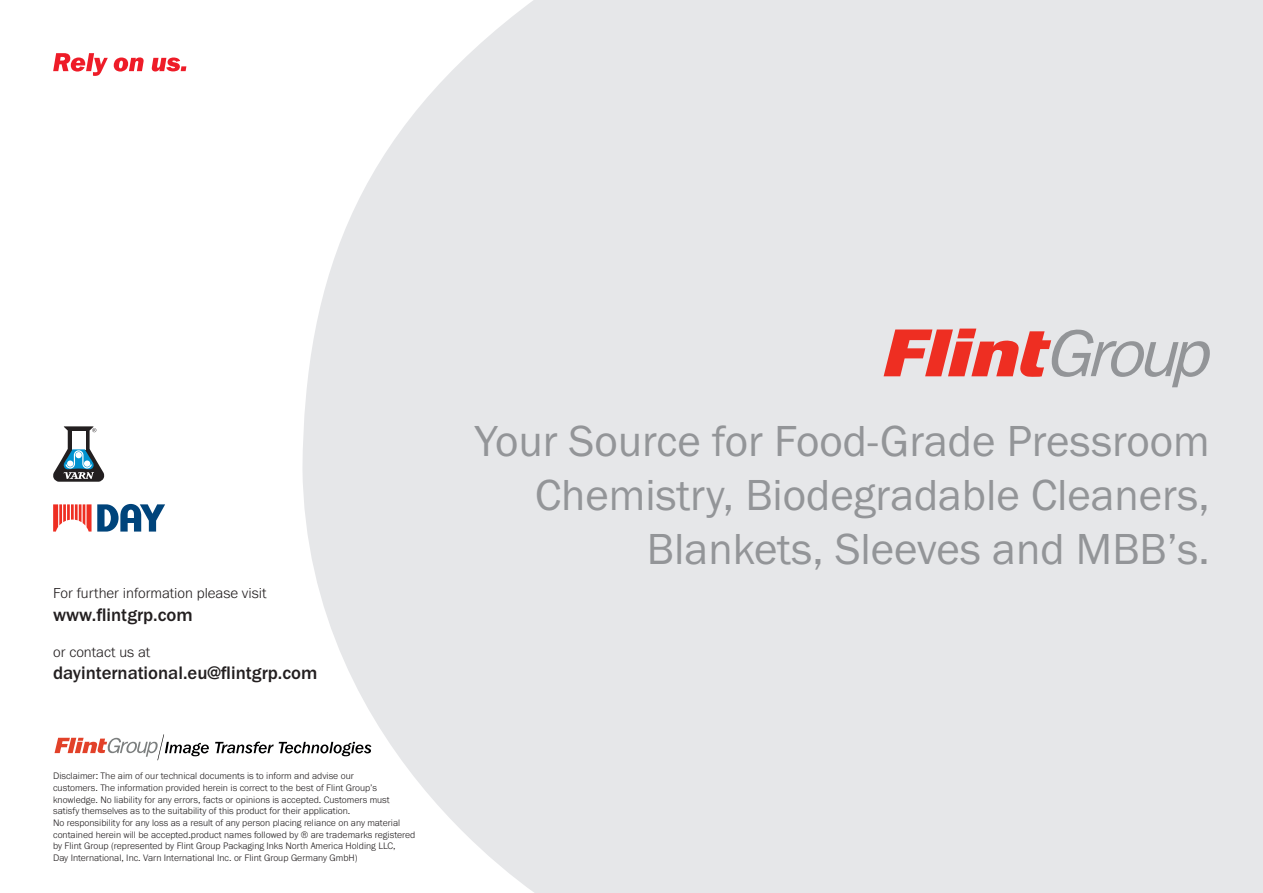
<style>
.page{position:relative;width:1263px;height:893px;background:#fff}
.page>*{position:absolute;margin:0;border:0;box-sizing:border-box;transform-origin:0 0}
.t1{font:45px/54px "Franklin Gothic URW Boo";color:#939598;text-align:right}
.t2{font:500 18.75px "Franklin Gothic URW";color:#231f20}
.t3{font:300 15px "Franklin Gothic URW";color:#231f20}
.t4{font:300 9.75px/11.7px "Franklin Gothic URW";color:#231f20}
</style>
<div class="page">
<div style="left:302px;top:0;width:961px;height:893px;background:#e6e7e9"></div>
<svg style="left:54px;top:0;width:480px;height:893px"></svg>
<svg style="left:53px;top:426px;width:51px;height:56px"></svg>
<svg style="left:53px;top:504px;width:112px;height:28px"></svg>
<svg style="left:215px;top:742px;width:156px;height:14px"></svg>
<svg style="left:55px;top:734px;width:154px;height:26px"></svg>
<svg style="left:53px;top:53px;width:55px;height:23px"></svg>
<svg style="left:114px;top:57px;width:30px;height:15px"></svg>
<svg style="left:152px;top:58px;width:34px;height:14px"></svg>
<svg style="left:883px;top:329px;width:327px;height:58px"></svg>
<h3 class="t3" style="left:53px;top:584px;width:215px">For further information please visit</h3>
<h2 class="t2" style="left:53px;top:603px;width:141px">www.flintgrp.com</h2>
<h3 class="t3" style="left:53px;top:642px;width:99px">or contact us at</h3>
<h2 class="t2" style="left:53px;top:661px;width:266px">dayinternational.eu@flintgrp.com</h2>
<p class="t4" style="left:53px;top:770px;width:364px">Disclaimer: The aim of our technical documents is to inform and advise our<br>customers. The information provided herein is correct to the best of Flint Group’s knowledge. No liability for any errors, facts or opinions is accepted. Customers must satisfy themselves as to the suitability of this product for their application.<br>No responsibility for any loss as a result of any person placing reliance on any material contained herein will be accepted.product names followed by ® are trademarks registered by Flint Group (represented by Flint Group Packaging Inks North America Holding LLC,<br>Day International, Inc. Varn International Inc. or Flint Group Germany GmbH)</p>
<h1 class="t1" style="left:475px;top:414px;width:736px">Your Source for Food-Grade Pressroom<br>Chemistry, Biodegradable Cleaners,<br>Blankets, Sleeves and MBB’s.</h1>
</div>
